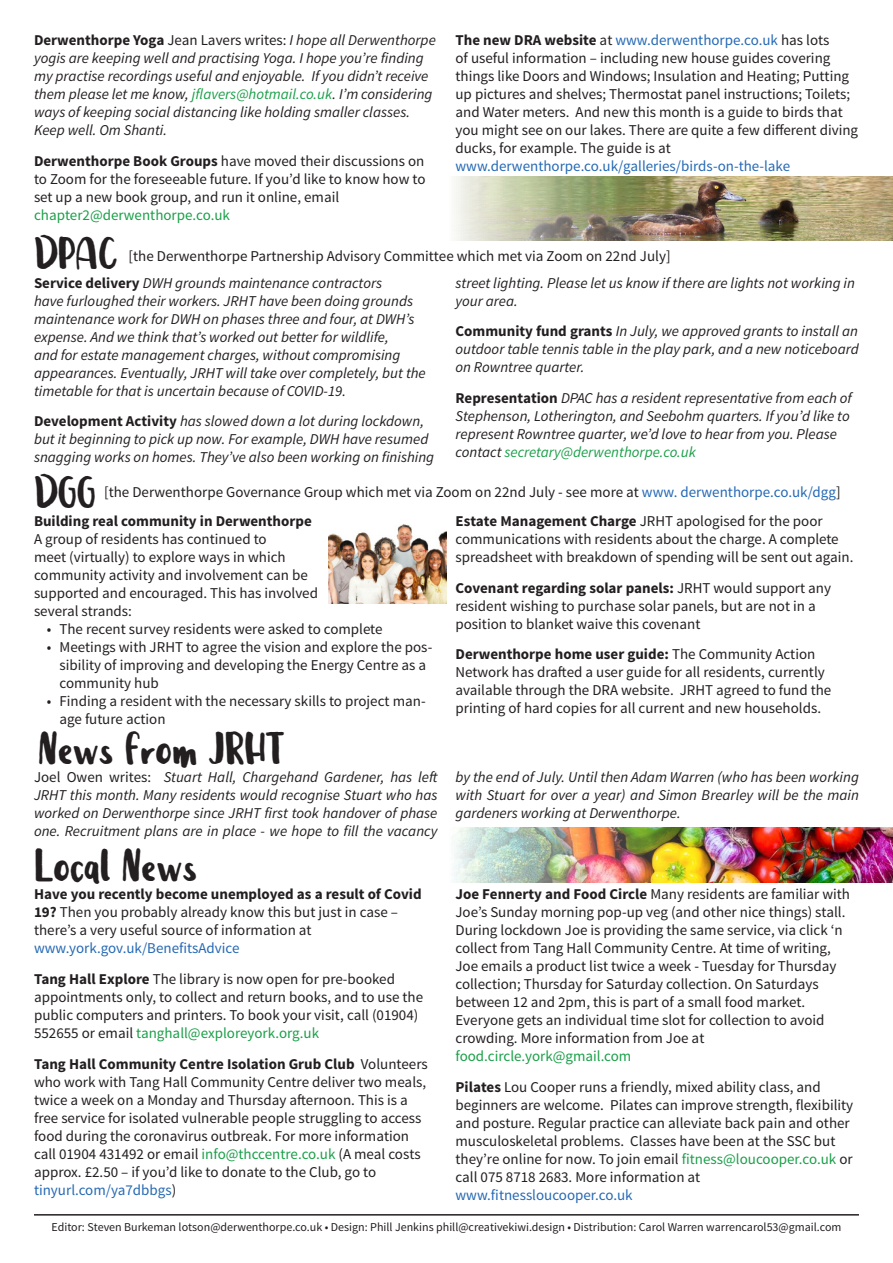
<style>
.page{position:relative;width:893px;height:1263px;background:#fff}
.page>*{position:absolute;margin:0;border:0;box-sizing:border-box;transform-origin:0 0}
.head{font:45px "Leira";color:#231f20}
.subhead1{font:15px/18px "Source Sans Pro";color:#231f20}
.subhead1-2{font:italic 15px/18px "Source Sans Pro";color:#231f20}
.body{font:italic 15px/18px "Source Sans Pro";color:#231f20;text-align:justify}
.head-2{font:15px "Source Sans Pro";color:#231f20}
.t1{font:12px "Source Sans Pro";color:#231f20}
.s1{font-weight:700;font-style:normal}
.s2{font-style:normal}
.s3{color:#1a9f48}
.s4{font-weight:700}
.s5{color:#2569b4}
</style>
<div class="page">
<hr style="left:34px;top:1214px;width:825px;height:1px;background:#231f20">
<img style="left:454px;top:827px;width:439px;height:55px">
<img style="left:454px;top:176px;width:439px;height:64px">
<img style="left:328px;top:524px;width:118px;height:80px">
<p class="subhead1-2" style="left:34px;top:31px;width:403px"><span class="s1">Derwenthorpe Yoga</span> <span class="s2">Jean Lavers writes:</span> I hope all Derwenthorpe yogis are keeping well and practising Yoga. I hope you’re finding my practise recordings useful and enjoyable. If you didn’t receive them please let me know, <span class="s3">jflavers@hotmail.co.uk</span>. I’m considering ways of keeping social distancing like holding smaller classes.<br>Keep well. Om Shanti.</p>
<p class="subhead1" style="left:34px;top:152px;width:393px"><span class="s4">Derwenthorpe Book Groups</span> have moved their discussions on to Zoom for the foreseeable future. If you’d like to know how to set up a new book group, and run it online, email <span class="s3">chapter2@derwenthorpe.co.uk</span></p>
<p class="subhead1" style="left:455px;top:32px;width:404px"><span class="s4">The new DRA website</span> at <span class="s5">www.derwenthorpe.co.uk</span> has lots<br>of useful information – including new house guides covering things like Doors and Windows; Insulation and Heating; Putting up pictures and shelves; Thermostat panel instructions; Toilets; and Water meters. And new this month is a guide to birds that you might see on our lakes. There are quite a few different diving ducks, for example. The guide is at <span class="s5">www.derwenthorpe.co.uk/galleries/birds-on-the-lake</span></p>
<p class="head" style="left:34px;top:224px;width:85px">DPAC</p>
<p class="head-2" style="left:129px;top:246px;width:543px">[the Derwenthorpe Partnership Advisory Committee which met via Zoom on 22nd July]</p>
<p class="subhead1-2" style="left:34px;top:274px;width:393px"><span class="s1">Service delivery</span> DWH grounds maintenance contractors<br>have furloughed their workers. JRHT have been doing grounds maintenance work for DWH on phases three and four, at DWH’s expense. And we think that’s worked out better for wildlife,<br>and for estate management charges, without compromising appearances. Eventually, JRHT will take over completely, but the timetable for that is uncertain because of COVID-19.</p>
<p class="subhead1-2" style="left:34px;top:412px;width:402px"><span class="s1">Development Activity</span> has slowed down a lot during lockdown, but it beginning to pick up now. For example, DWH have resumed snagging works on homes. They’ve also been working on finishing</p>
<p class="subhead1-2" style="left:455px;top:274px;width:401px">street lighting. Please let us know if there are lights not working in your area.</p>
<p class="subhead1-2" style="left:455px;top:322px;width:405px;text-align:justify"><span class="s1">Community fund grants</span> In July, we approved grants to install an outdoor table tennis table in the play park, and a new noticeboard on Rowntree quarter.</p>
<p class="subhead1-2" style="left:455px;top:389px;width:398px"><span class="s1">Representation</span> DPAC has a resident representative from each of Stephenson, Lotherington, and Seebohm quarters. If you’d like to represent Rowntree quarter, we’d love to hear from you. Please contact <span class="s3">secretary@derwenthorpe.co.uk</span></p>
<p class="head" style="left:34px;top:462px;width:63px">DGG</p>
<p class="head-2" style="left:104px;top:482px;width:738px">[the Derwenthorpe Governance Group which met via Zoom on 22nd July - see more at <span class="s5">www. derwenthorpe.co.uk/dgg</span>]</p>
<p class="subhead1" style="left:34px;top:512px;width:286px"><span class="s4">Building real community in Derwenthorpe </span>A group of residents has continued to<br>meet (virtually) to explore ways in which community activity and involvement can be supported and encouraged. This has involved several strands:</p>
<p class="subhead1" style="left:47px;top:620px;width:337px">• The recent survey residents were asked to complete</p>
<p class="subhead1" style="left:60px;top:638px;width:374px;text-indent:-13px">• Meetings with JRHT to agree the vision and explore the pos&shy;sibility of improving and developing the Energy Centre as a community hub</p>
<p class="subhead1" style="left:60px;top:692px;width:368px;text-indent:-13px">• Finding a resident with the necessary skills to project man&shy;age future action</p>
<p class="subhead1" style="left:455px;top:512px;width:399px"><span class="s4">Estate Management Charge</span> JRHT apologised for the poor communications with residents about the charge. A complete spreadsheet with breakdown of spending will be sent out again.</p>
<p class="subhead1" style="left:455px;top:579px;width:377px"><span class="s4">Covenant regarding solar panels:</span> JRHT would support any resident wishing to purchase solar panels, but are not in a position to blanket waive this covenant</p>
<p class="subhead1" style="left:455px;top:646px;width:377px"><span class="s4">Derwenthorpe home user guide:</span> The Community Action Network has drafted a user guide for all residents, currently available through the DRA website. JRHT agreed to fund the printing of hard copies for all current and new households.</p>
<p class="head" style="left:38px;top:718px;width:248px">News from JRHT</p>
<p class="body" style="left:34px;top:768px;width:405px"><span class="s2">Joel Owen writes:</span> Stuart Hall, Chargehand Gardener, has left JRHT this month. Many residents would recognise Stuart who has worked on Derwenthorpe since JRHT first took handover of phase one. Recruitment plans are in place - we hope to fill the vacancy</p>
<p class="body" style="left:455px;top:768px;width:405px">by the end of July. Until then Adam Warren (who has been working with Stuart for over a year) and Simon Brearley will be the main gardeners working at Derwenthorpe.</p>
<p class="head" style="left:34px;top:835px;width:164px">Local News</p>
<p class="subhead1" style="left:34px;top:885px;width:389px"><span class="s4">Have you recently become unemployed as a result of Covid 19?</span> Then you probably already know this but just in case – there’s a very useful source of information at <span class="s5">www.york.gov.uk/BenefitsAdvice</span></p>
<p class="subhead1" style="left:34px;top:970px;width:391px"><span class="s4">Tang Hall Explore</span> The library is now open for pre-booked appointments only, to collect and return books, and to use the public computers and printers. To book your visit, call (01904)<br>552655 or email <span class="s3">tanghall@exploreyork.org.uk</span></p>
<p class="subhead1" style="left:34px;top:1055px;width:395px"><span class="s4">Tang Hall Community Centre Isolation Grub Club</span> Volunteers who work with Tang Hall Community Centre deliver two meals, twice a week on a Monday and Thursday afternoon. This is a free service for isolated vulnerable people struggling to access food during the coronavirus outbreak. For more information call 01904 431492 or email <span class="s3">info@thccentre.co.uk</span> (A meal costs approx. £2.50 – if you’d like to donate to the Club, go to <span class="s5">tinyurl.com/ya7dbbgs</span>)</p>
<p class="subhead1" style="left:455px;top:885px;width:396px"><span class="s4">Joe Fennerty and Food Circle</span> Many residents are familiar with Joe’s Sunday morning pop-up veg (and other nice things) stall.<br>During lockdown Joe is providing the same service, via click ‘n collect from Tang Hall Community Centre. At time of writing, Joe emails a product list twice a week - Tuesday for Thursday collection; Thursday for Saturday collection. On Saturdays between 12 and 2pm, this is part of a small food market.<br>Everyone gets an individual time slot for collection to avoid crowding. More information from Joe at <span class="s3">food.circle.york@gmail.com</span></p>
<p class="subhead1" style="left:455px;top:1078px;width:399px"><span class="s4">Pilates</span> Lou Cooper runs a friendly, mixed ability class, and beginners are welcome. Pilates can improve strength, flexibility and posture. Regular practice can alleviate back pain and other musculoskeletal problems. Classes have been at the SSC but they’re online for now. To join email <span class="s3">fitness@loucooper.co.uk</span> or call 075 8718 2683. More information at <span class="s5">www.fitnessloucooper.co.uk</span></p>
<p class="t1" style="left:51px;top:1219px;width:791px">Editor: Steven Burkeman lotson@derwenthorpe.co.uk • Design: Phill Jenkins phill@creativekiwi.design • Distribution: Carol Warren warrencarol53@gmail.com</p>
</div>
